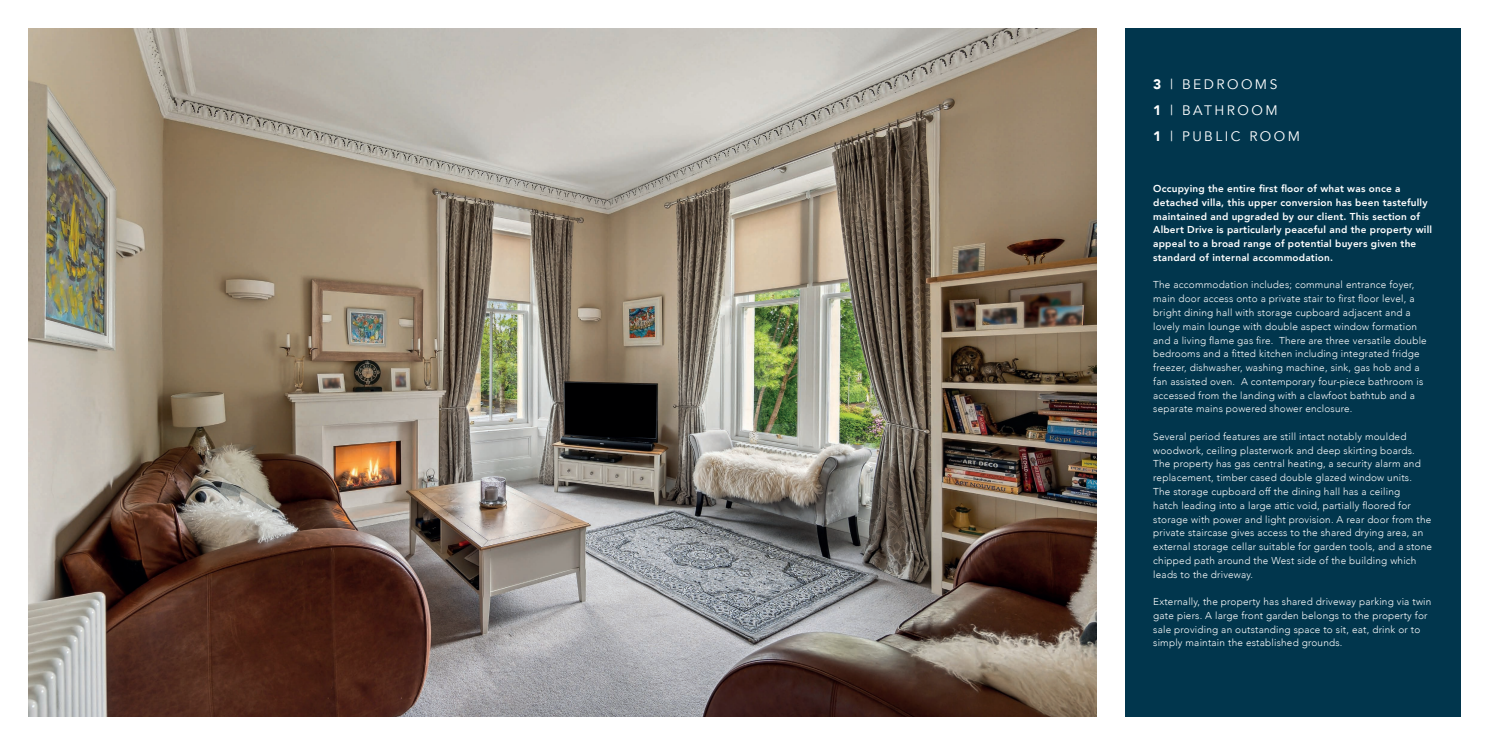
<style>
.page{position:relative;width:1489px;height:745px;background:#fff}
.page>*{position:absolute;margin:0;border:0;box-sizing:border-box;transform-origin:0 0}
.t1{font:13.75px "Avenir";letter-spacing:.18em;color:#fff}
.t2{font:300 10px/13.8px "Avenir";letter-spacing:.02em;color:#fff}
.t3{font:800 10px/13.8px "Avenir";letter-spacing:.02em;color:#fff}
.s1{font-weight:900}
</style>
<div class="page">
<div style="left:28px;top:28px;width:1432px;height:688px;background:#01364d"></div>
<div style="left:1096px;top:0;width:28px;height:744px;background:#fff"></div>
<img style="left:28px;top:28px;width:1068px;height:688px">
<p class="t1" style="left:1153px;top:75px;width:126px"><span class="s1">3</span> | BEDROOMS</p>
<p class="t1" style="left:1153px;top:102px;width:126px"><span class="s1">1</span> | BATHROOM</p>
<p class="t1" style="left:1153px;top:128px;width:148px"><span class="s1">1</span> | PUBLIC ROOM</p>
<p class="t3" style="left:1153px;top:182px;width:280px">Occupying the entire first floor of what was once a detached villa, this upper conversion has been tastefully maintained and upgraded by our client. This section of Albert Drive is particularly peaceful and the property will appeal to a broad range of potential buyers given the standard of internal accommodation.</p>
<p class="t2" style="left:1153px;top:278px;width:275px">The accommodation includes; communal entrance foyer, main door access onto a private stair to first floor level, a bright dining hall with storage cupboard adjacent and a lovely main lounge with double aspect window formation and a living flame gas fire. There are three versatile double bedrooms and a fitted kitchen including integrated fridge freezer, dishwasher, washing machine, sink, gas hob and a fan assisted oven. A contemporary four-piece bathroom is accessed from the landing with a clawfoot bathtub and a separate mains powered shower enclosure.</p>
<p class="t2" style="left:1153px;top:429px;width:280px">Several period features are still intact notably moulded woodwork, ceiling plasterwork and deep skirting boards.<br>The property has gas central heating, a security alarm and replacement, timber cased double glazed window units.<br>The storage cupboard off the dining hall has a ceiling<br>hatch leading into a large attic void, partially floored for storage with power and light provision. A rear door from the private staircase gives access to the shared drying area, an external storage cellar suitable for garden tools, and a stone chipped path around the West side of the building which leads to the driveway.</p>
<p class="t2" style="left:1153px;top:594px;width:280px">Externally, the property has shared driveway parking via twin gate piers. A large front garden belongs to the property for sale providing an outstanding space to sit, eat, drink or to simply maintain the established grounds.</p>
</div>
